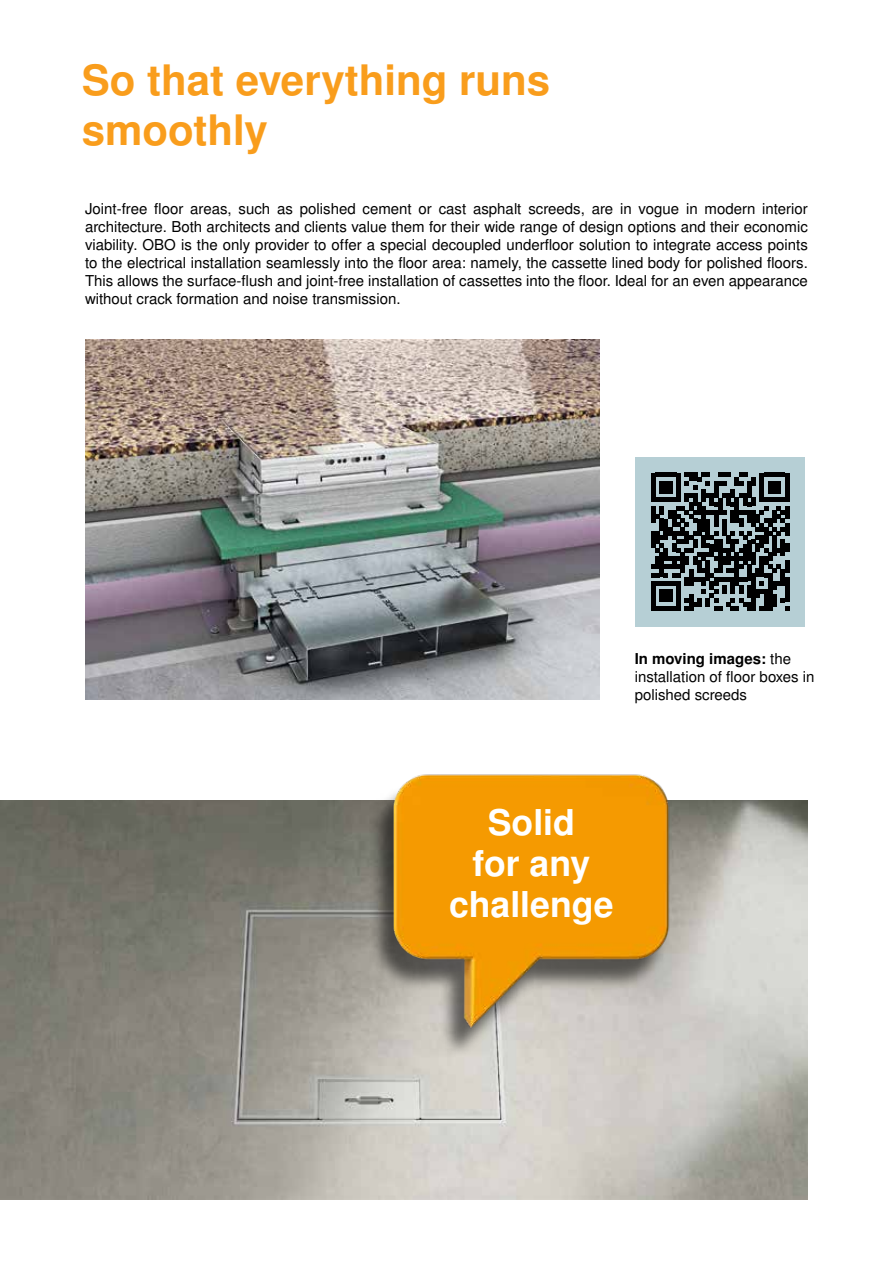
<style>
.page{position:relative;width:893px;height:1263px;background:#fff}
.page>*{position:absolute;margin:0;border:0;box-sizing:border-box;transform-origin:0 0}
.t1{font:700 42px/50.4px "Nimbus San LOT";color:#f99d1c}
.t2{font:700 35.55px/40.7px "Nimbus San LOT";color:#fff;text-align:center}
.t3{font:15px/18px "Nimbus San LOT";color:#000;text-align:justify}
.s1{font-weight:700}
</style>
<div class="page">
<img style="left:0;top:800px;width:808px;height:399px">
<div style="left:369px;top:783px;width:299px;height:275px;background:#000;opacity:.55"></div>
<img style="left:370px;top:774px;width:323px;height:270px">
<div style="left:636px;top:457px;width:169px;height:169px;background:#b6cfd5"></div>
<svg style="left:651px;top:473px;width:138px;height:137px"></svg>
<img style="left:85px;top:340px;width:515px;height:360px">
<h1 class="t1" style="left:82px;top:57px;width:470px">So that everything runs smoothly</h1>
<p class="t3" style="left:85px;top:200px;width:724px">Joint-free floor areas, such as polished cement or cast asphalt screeds, are in vogue in modern interior architecture. Both architects and clients value them for their wide range of design options and their economic viability. OBO is the only provider to offer a special decoupled underfloor solution to integrate access points to the electrical installation seamlessly into the floor area: namely, the cassette lined body for polished floors.<br>This allows the surface-flush and joint-free installation of cassettes into the floor. Ideal for an even appearance without crack formation and noise transmission.</p>
<p class="t3" style="left:635px;top:650px;width:181px;text-align:left"><span class="s1">In moving images:</span> the installation of floor boxes in polished screeds</p>
<h2 class="t2" style="left:449px;top:804px;width:166px">Solid<br>for any challenge</h2>
</div>
